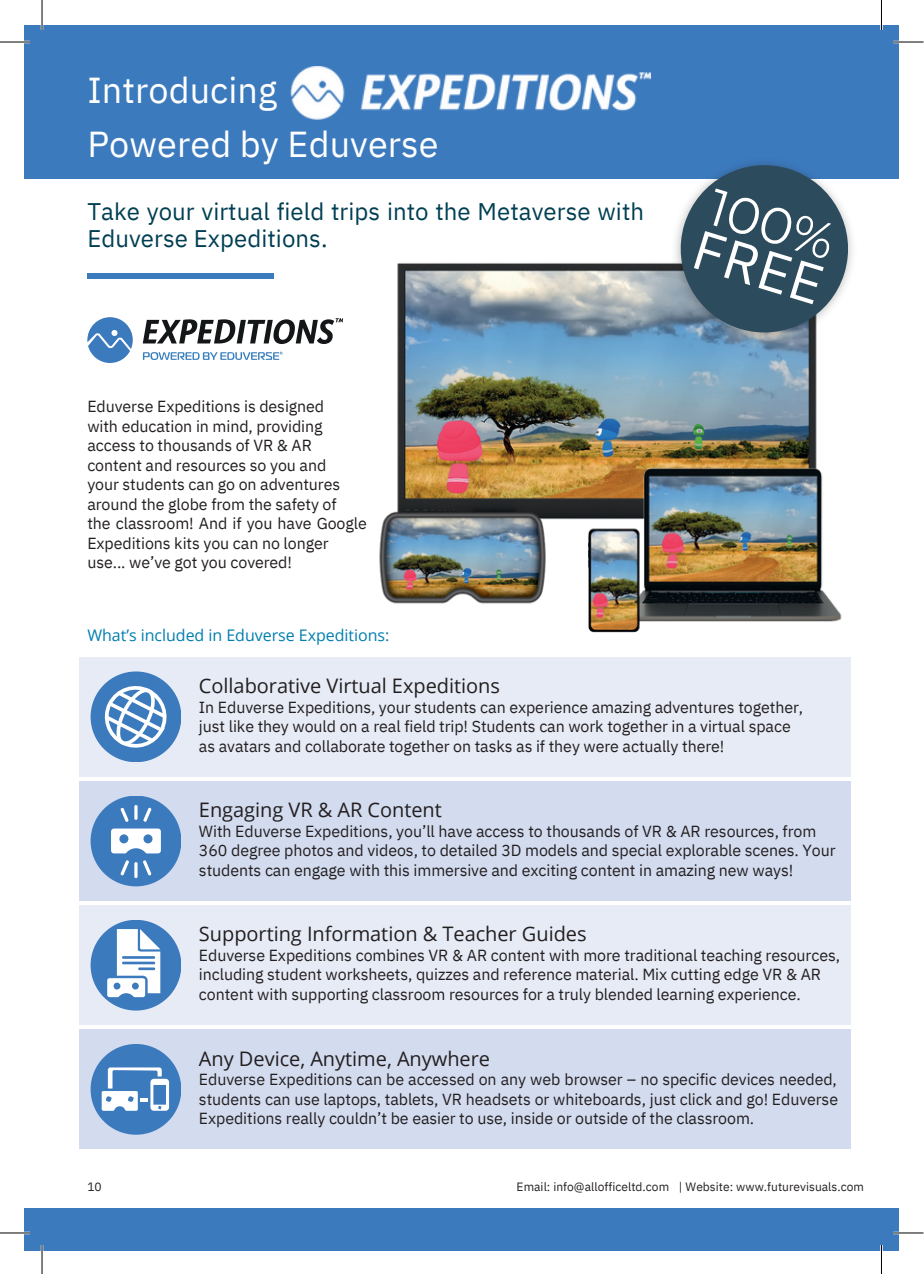
<style>
.page{position:relative;width:924px;height:1274px;background:#fff}
.page>*{position:absolute;margin:0;border:0;box-sizing:border-box;transform-origin:0 0}
.t1{font:55.4px "IBM Plex Sans";color:#fff}
.t2{font:51.4px "Montserrat";color:#fff}
.t3{font:36px "IBM Plex Sans";letter-spacing:.005em;color:#fff}
.t4{font:24px/27px "IBM Plex Sans";letter-spacing:.005em;color:#003f53}
.t5{font:20px "Open Sans";color:#231f20}
.t6{font:16px/19.6px "IBM Plex Sans";letter-spacing:-.005em;color:#231f20}
.t7{font:16px "Open Sans";color:#007eaf}
.t8{font:12px "IBM Plex Sans";letter-spacing:.005em;color:#231f20}
</style>
<div class="page">
<div style="left:87px;top:273px;width:187px;height:5px;background:#3c7abe"></div>
<div style="left:79px;top:657px;width:771px;height:119px;background:#e7ebf6"></div>
<div style="left:79px;top:781px;width:771px;height:119px;background:#d3dbef"></div>
<div style="left:79px;top:1029px;width:771px;height:120px;background:#d3dbef"></div>
<div style="left:79px;top:905px;width:771px;height:119px;background:#e7ebf6"></div>
<svg style="left:143px;top:352px;width:140px;height:8px"></svg>
<svg style="left:143px;top:318px;width:200px;height:26px"></svg>
<svg style="left:87px;top:317px;width:46px;height:46px"></svg>
<div style="left:25px;top:25px;width:856px;height:153px;background:#3c7abe"></div>
<div style="left:881px;top:25px;width:17px;height:153px;background:#3c7abe"></div>
<div style="left:25px;top:1208px;width:856px;height:42px;background:#3c7abe"></div>
<div style="left:881px;top:1208px;width:17px;height:42px;background:#3c7abe"></div>
<img style="left:397px;top:263px;width:420px;height:257px">
<img style="left:617px;top:463px;width:225px;height:159px">
<img style="left:379px;top:506px;width:181px;height:98px">
<img style="left:565px;top:518px;width:111px;height:115px">
<img style="left:290px;top:67px;width:360px;height:52px">
<svg style="left:671px;top:162px;width:187px;height:180px"></svg>
<div style="left:91px;top:671px;width:90px;height:91px;background:#3c7abe;border-radius:50%"></div>
<svg style="left:102px;top:683px;width:68px;height:67px"></svg>
<div style="left:91px;top:795px;width:90px;height:91px;background:#3c7abe;border-radius:50%"></div>
<svg style="left:120px;top:860px;width:31px;height:18px"></svg>
<svg style="left:120px;top:805px;width:32px;height:17px"></svg>
<svg style="left:111px;top:828px;width:50px;height:25px"></svg>
<div style="left:91px;top:919px;width:90px;height:91px;background:#3c7abe;border-radius:50%"></div>
<svg style="left:105px;top:929px;width:55px;height:70px"></svg>
<div style="left:91px;top:1044px;width:90px;height:90px;background:#3c7abe;border-radius:50%"></div>
<svg style="left:102px;top:1067px;width:67px;height:43px"></svg>
<hr style="left:0;top:41px;width:30px;height:2px;background:#fff">
<hr style="left:893px;top:41px;width:30px;height:2px;background:#fff">
<hr style="left:0;top:1231px;width:30px;height:3px;background:#fff">
<hr style="left:893px;top:1231px;width:30px;height:3px;background:#fff">
<hr style="left:41px;top:0;width:2px;height:30px;background:#fff">
<hr style="left:41px;top:1245px;width:2px;height:28px;background:#fff">
<hr style="left:880px;top:0;width:3px;height:30px;background:#fff">
<hr style="left:880px;top:1245px;width:3px;height:28px;background:#fff">
<hr style="left:0;top:42px;width:30px;height:1px;background:#000">
<hr style="left:893px;top:42px;width:30px;height:1px;background:#000">
<hr style="left:0;top:1232px;width:30px;height:1px;background:#000">
<hr style="left:893px;top:1232px;width:30px;height:1px;background:#000">
<hr style="left:42px;top:0;width:1px;height:30px;background:#000">
<svg style="left:42px;top:1245px;width:1px;height:28px"></svg>
<hr style="left:881px;top:0;width:1px;height:30px;background:#000">
<svg style="left:881px;top:1245px;width:1px;height:28px"></svg>
<p class="t3" style="left:87px;top:66px;width:191px">Introducing</p>
<p class="t3" style="left:87px;top:120px;width:353px">Powered by Eduverse</p>
<p class="t4" style="left:87px;top:197px;width:558px">Take your virtual field trips into the Metaverse with<br>Eduverse Expeditions.</p>
<p class="t6" style="left:87px;top:396px;width:238px">Eduverse Expeditions is designed</p>
<p class="t6" style="left:87px;top:416px;width:237px">with education in mind, providing access to thousands of VR &amp; AR</p>
<p class="t6" style="left:87px;top:455px;width:240px">content and resources so you and</p>
<p class="t6" style="left:87px;top:474px;width:254px">your students can go on adventures around the globe from the safety of</p>
<p class="t6" style="left:87px;top:513px;width:281px">the classroom! And if you have Google<br>Expeditions kits you can no longer</p>
<p class="t6" style="left:87px;top:552px;width:206px">use... we’ve got you covered!</p>
<p class="t7" style="left:87px;top:624px;width:304px">What’s included in Eduverse Expeditions:</p>
<p class="t5" style="left:199px;top:672px;width:302px">Collaborative Virtual Expeditions</p>
<p class="t2" style="left:719px;top:175px;width:130px;rotate:17deg">100%</p>
<p class="t1" style="left:706px;top:212px;width:134px;rotate:17deg">FREE</p>
<p class="t6" style="left:199px;top:697px;width:606px">In Eduverse Expeditions, your students can experience amazing adventures together, just like they would on a real field trip! Students can work together in a virtual space as avatars and collaborate together on tasks as if they were actually there!</p>
<p class="t5" style="left:199px;top:796px;width:244px">Engaging VR &amp; AR Content</p>
<p class="t6" style="left:199px;top:821px;width:638px">With Eduverse Expeditions, you’ll have access to thousands of VR &amp; AR resources, from<br>360 degree photos and videos, to detailed 3D models and special explorable scenes. Your students can engage with this immersive and exciting content in amazing new ways!</p>
<p class="t5" style="left:199px;top:920px;width:389px">Supporting Information &amp; Teacher Guides</p>
<p class="t6" style="left:199px;top:945px;width:643px">Eduverse Expeditions combines VR &amp; AR content with more traditional teaching resources, including student worksheets, quizzes and reference material. Mix cutting edge VR &amp; AR content with supporting classroom resources for a truly blended learning experience.</p>
<p class="t5" style="left:199px;top:1044px;width:293px">Any Device, Anytime, Anywhere</p>
<p class="t8" style="left:87px;top:1178px;width:16px">10</p>
<p class="t6" style="left:199px;top:1069px;width:641px;text-align:justify">Eduverse Expeditions can be accessed on any web browser – no specific devices needed, students can use laptops, tablets, VR headsets or whiteboards, just click and go! Eduverse Expeditions really couldn’t be easier to use, inside or outside of the classroom.</p>
<p class="t8" style="left:517px;top:1178px;width:154px">Email: info@allofficeltd.com</p>
<p class="t8" style="left:679px;top:1178px;width:187px">| Website: www.futurevisuals.com</p>
</div>
